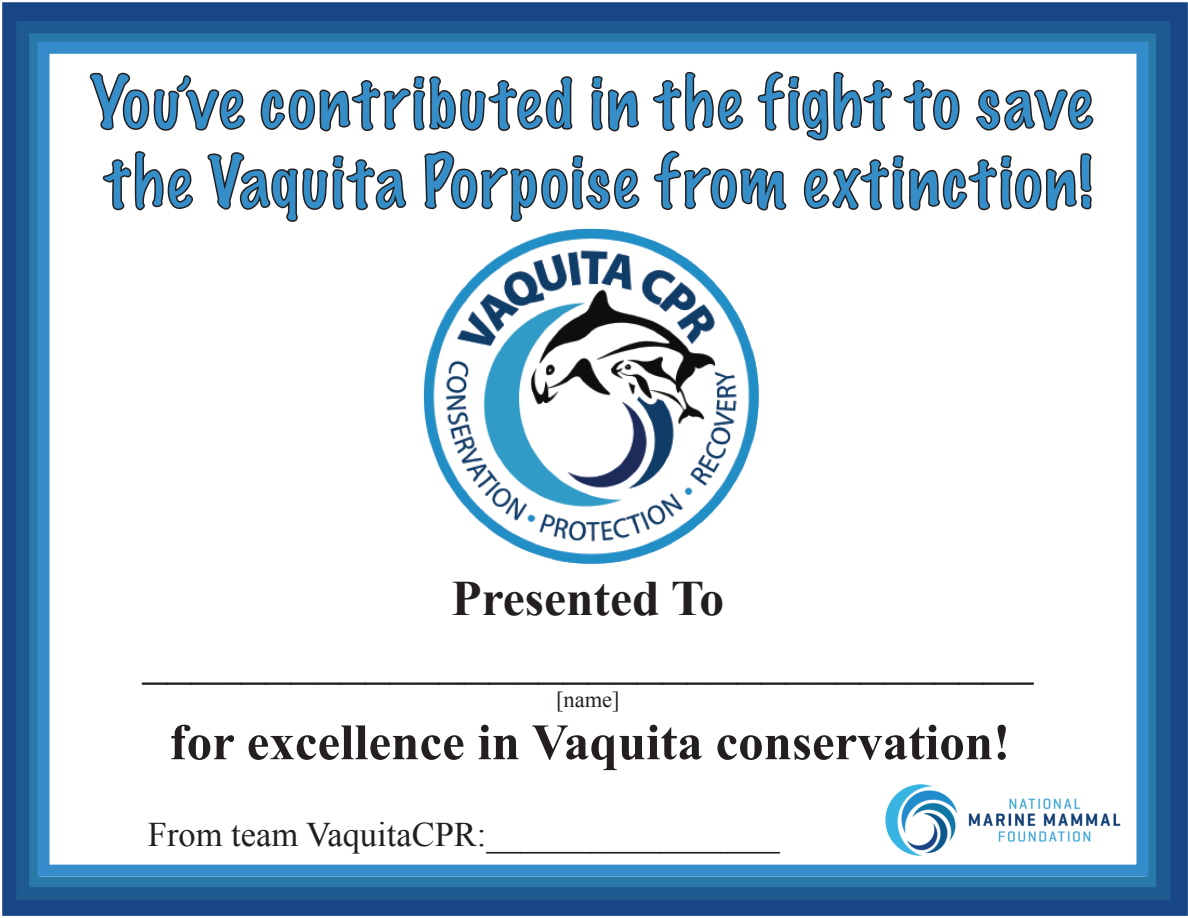
<style>
.page{position:relative;width:1188px;height:918px;background:#fff}
.page>*{position:absolute;margin:0;border:0;box-sizing:border-box;transform-origin:0 0}
.t1{font:100 66px/79.2px "Marker Felt";letter-spacing:.045em;color:#358ec7}
.t2{font:700 51px "Times New Roman";color:#231f20}
.t3{font:49.5px "Times New Roman";color:#231f20}
.t4{font:700 49.5px "Times New Roman";color:#231f20}
.t5{font:34.5px "Times New Roman";color:#231f20}
.t6{font:22.5px "Times New Roman";color:#231f20}
</style>
<div class="page">
<svg style="left:89px;top:72px;width:156px;height:59px"></svg>
<svg style="left:260px;top:76px;width:313px;height:56px"></svg>
<svg style="left:591px;top:76px;width:48px;height:56px"></svg>
<svg style="left:652px;top:71px;width:92px;height:61px"></svg>
<svg style="left:757px;top:71px;width:135px;height:70px"></svg>
<svg style="left:903px;top:80px;width:57px;height:51px"></svg>
<svg style="left:976px;top:89px;width:118px;height:42px"></svg>
<svg style="left:102px;top:151px;width:91px;height:60px"></svg>
<svg style="left:207px;top:152px;width:200px;height:70px"></svg>
<svg style="left:424px;top:150px;width:216px;height:67px"></svg>
<svg style="left:653px;top:150px;width:134px;height:61px"></svg>
<svg style="left:803px;top:153px;width:289px;height:58px"></svg>
<div style="left:2px;top:2px;width:1186px;height:914px;border:22px solid #174585"></div>
<div style="left:16px;top:21px;width:1155px;height:879px;border:15px solid #1e5990"></div>
<div style="left:29px;top:34px;width:1127px;height:853px;border:10px solid #2879a8"></div>
<div style="left:37px;top:42px;width:1111px;height:835px;border:12px solid #358ccb"></div>
<img style="left:423px;top:217px;width:337px;height:348px">
<img style="left:885px;top:784px;width:236px;height:72px">
<p class="t1" style="left:89px;top:62px;width:1005px">Youʻve contributed in the fight to save the Vaquita Porpoise from extinction!</p>
<p class="t4" style="left:452px;top:564px;width:274px">Presented To</p>
<p class="t3" style="left:142px;top:624px;width:892px">____________________________________</p>
<p class="t6" style="left:556px;top:684px;width:65px">[name]</p>
<p class="t2" style="left:170px;top:707px;width:842px">for excellence in Vaquita conservation!</p>
<p class="t5" style="left:148px;top:811px;width:633px">From team VaquitaCPR:_________________</p>
</div>
